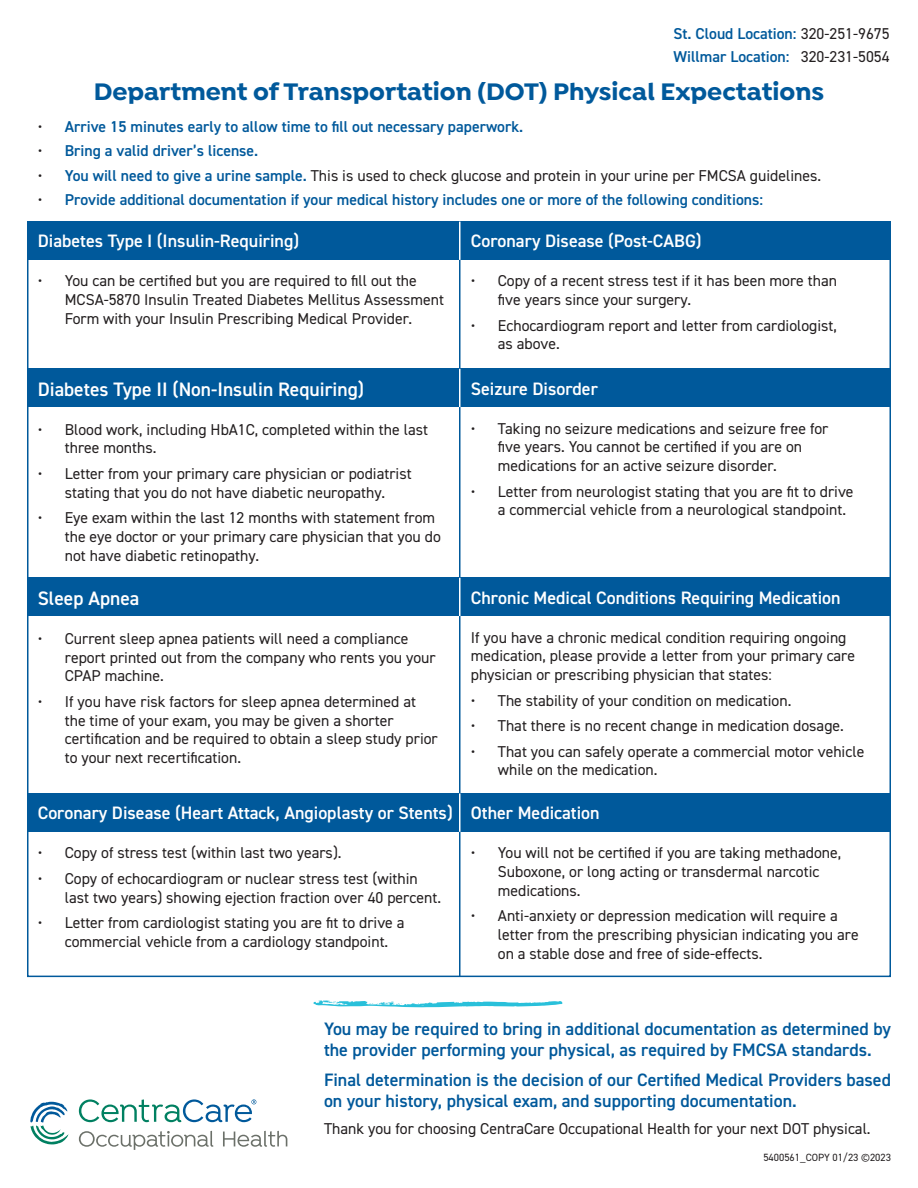
<style>
.page{position:relative;width:918px;height:1188px;background:#fff}
.page>*{position:absolute;margin:0;border:0;box-sizing:border-box;transform-origin:0 0}
.t1{font:700 25.5px "Isidora";color:#00599b}
.t2{font:600 19.5px "DIN2014";color:#fff}
.Body_Copy{font:600 18px/21px "DIN2014";color:#00599b}
.t3{font:600 18px "DIN2014";color:#fff}
.Body_Copy-2{font:15.75px/18.8px "DIN2014";color:#231f20}
.Body_Copy-3{font:600 15.75px "DIN2014";color:#00599b}
.No_Spacing{font:600 15.75px "DIN2014";color:#00599b}
.t4{font:10.5px "DIN2014";color:#231f20}
.s1{font-weight:400;color:#231f20}
.s2{font-weight:600;color:#00599b}
.s3{font-size:9px}
</style>
<div class="page">
<div style="left:27px;top:222px;width:864px;height:38px;background:#00599b"></div>
<div style="left:27px;top:369px;width:864px;height:38px;background:#00599b"></div>
<div style="left:27px;top:578px;width:864px;height:38px;background:#00599b"></div>
<div style="left:27px;top:794px;width:864px;height:38px;background:#00599b"></div>
<hr style="left:459px;top:222px;width:1px;height:754px;background:#00599b">
<svg style="left:30px;top:1102px;width:39px;height:42px"></svg>
<svg style="left:223px;top:1131px;width:64px;height:16px"></svg>
<svg style="left:79px;top:1131px;width:134px;height:19px"></svg>
<svg style="left:79px;top:1099px;width:177px;height:23px"></svg>
<svg style="left:313px;top:1000px;width:250px;height:7px"></svg>
<hr style="left:459px;top:222px;width:1px;height:38px;background:#fff">
<hr style="left:459px;top:369px;width:1px;height:38px;background:#fff">
<hr style="left:459px;top:578px;width:1px;height:38px;background:#fff">
<hr style="left:459px;top:793px;width:1px;height:39px;background:#fff">
<p class="No_Spacing" style="left:673px;top:23px;width:218px">St. Cloud Location: <span class="s1">320-251-9675</span></p>
<p class="No_Spacing" style="left:673px;top:46px;width:218px">Willmar Location: <span class="s1">320-231-5054</span></p>
<p class="t1" style="left:94px;top:76px;width:732px">Department of Transportation (DOT) Physical Expectations</p>
<p class="Body_Copy-3" style="left:38px;top:116px;width:487px"><span class="s1">•</span> Arrive 15 minutes early to allow time to fill out necessary paperwork.</p>
<p class="Body_Copy-3" style="left:38px;top:140px;width:222px"><span class="s1">•</span> Bring a valid driver’s license.</p>
<p class="Body_Copy-2" style="left:38px;top:165px;width:785px">• <span class="s2">You will need to give a urine sample.</span> This is used to check glucose and protein in your urine per FMCSA guidelines.</p>
<p class="Body_Copy-3" style="left:38px;top:189px;width:727px"><span class="s1">•</span> Provide additional documentation if your medical history includes one or more of the following conditions:</p>
<p class="t3" style="left:38px;top:229px;width:263px">Diabetes Type I (Insulin-Requiring)</p>
<p class="Body_Copy-2" style="left:65px;top:271px;width:381px;text-indent:-27px">• You can be certified but you are required to fill out the<br>MCSA-5870 Insulin Treated Diabetes Mellitus Assessment<br>Form with your Insulin Prescribing Medical Provider.</p>
<p class="t2" style="left:38px;top:376px;width:328px">Diabetes Type II (Non-Insulin Requiring)</p>
<p class="Body_Copy-2" style="left:65px;top:420px;width:365px;text-indent:-27px">• Blood work, including HbA1C, completed within the last three months.</p>
<p class="Body_Copy-2" style="left:38px;top:464px;width:375px;text-align:center">• Letter from your primary care physician or podiatrist stating that you do not have diabetic neuropathy.</p>
<p class="Body_Copy-2" style="left:65px;top:508px;width:378px;text-indent:-27px">• Eye exam within the last 12 months with statement from the eye doctor or your primary care physician that you do not have diabetic retinopathy.</p>
<p class="t2" style="left:38px;top:585px;width:103px">Sleep Apnea</p>
<p class="Body_Copy-2" style="left:65px;top:629px;width:372px;text-indent:-27px">• Current sleep apnea patients will need a compliance report printed out from the company who rents you your<br>CPAP machine.</p>
<p class="Body_Copy-2" style="left:65px;top:692px;width:375px;text-indent:-27px">• If you have risk factors for sleep apnea determined at the time of your exam, you may be given a shorter certification and be required to obtain a sleep study prior to your next recertification.</p>
<p class="t3" style="left:38px;top:801px;width:416px">Coronary Disease (Heart Attack, Angioplasty or Stents)</p>
<p class="Body_Copy-2" style="left:38px;top:843px;width:305px">• Copy of stress test (within last two years).</p>
<p class="Body_Copy-2" style="left:65px;top:869px;width:378px;text-indent:-27px">• Copy of echocardiogram or nuclear stress test (within last two years) showing ejection fraction over 40 percent.</p>
<p class="Body_Copy-2" style="left:65px;top:913px;width:341px;text-indent:-27px">• Letter from cardiologist stating you are fit to drive a commercial vehicle from a cardiology standpoint.</p>
<p class="t3" style="left:471px;top:229px;width:232px">Coronary Disease (Post-CABG)</p>
<p class="Body_Copy-2" style="left:498px;top:271px;width:341px;text-indent:-27px">• Copy of a recent stress test if it has been more than five years since your surgery.</p>
<p class="Body_Copy-2" style="left:498px;top:316px;width:341px;text-indent:-27px">• Echocardiogram report and letter from cardiologist, as above.</p>
<p class="t3" style="left:471px;top:376px;width:129px">Seizure Disorder</p>
<p class="Body_Copy-2" style="left:498px;top:418px;width:332px;text-indent:-27px">• Taking no seizure medications and seizure free for five years. You cannot be certified if you are on medications for an active seizure disorder.</p>
<p class="Body_Copy-2" style="left:498px;top:481px;width:357px;text-indent:-27px">• Letter from neurologist stating that you are fit to drive a commercial vehicle from a neurological standpoint.</p>
<p class="t3" style="left:471px;top:586px;width:371px">Chronic Medical Conditions Requiring Medication</p>
<p class="Body_Copy-2" style="left:471px;top:628px;width:377px">If you have a chronic medical condition requiring ongoing</p>
<p class="Body_Copy-2" style="left:471px;top:646px;width:386px">medication, please provide a letter from your primary care</p>
<p class="Body_Copy-2" style="left:471px;top:665px;width:303px">physician or prescribing physician that states:</p>
<p class="Body_Copy-2" style="left:471px;top:691px;width:322px">• The stability of your condition on medication.</p>
<p class="Body_Copy-2" style="left:471px;top:716px;width:375px">• That there is no recent change in medication dosage.</p>
<p class="Body_Copy-2" style="left:498px;top:742px;width:368px;text-indent:-27px">• That you can safely operate a commercial motor vehicle while on the medication.</p>
<p class="t3" style="left:471px;top:801px;width:130px">Other Medication</p>
<p class="Body_Copy-2" style="left:498px;top:843px;width:345px;text-indent:-27px">• You will not be certified if you are taking methadone,<br>Suboxone, or long acting or transdermal narcotic medications.</p>
<p class="Body_Copy-2" style="left:498px;top:906px;width:362px;text-indent:-27px">• Anti-anxiety or depression medication will require a letter from the prescribing physician indicating you are on a stable dose and free of side-effects.</p>
<p class="Body_Copy" style="left:324px;top:1018px;width:569px">You may be required to bring in additional documentation as determined by the provider performing your physical, as required by FMCSA standards.</p>
<p class="Body_Copy" style="left:324px;top:1069px;width:569px">Final determination is the decision of our Certified Medical Providers based on your history, physical exam, and supporting documentation.</p>
<p class="Body_Copy-2" style="left:324px;top:1119px;width:548px">Thank you for choosing CentraCare Occupational Health for your next DOT physical.</p>
<p class="t4" style="left:763px;top:1151px;width:129px">5400561_COPY 01/23 <span class="s3">©</span>2023</p>
</div>
